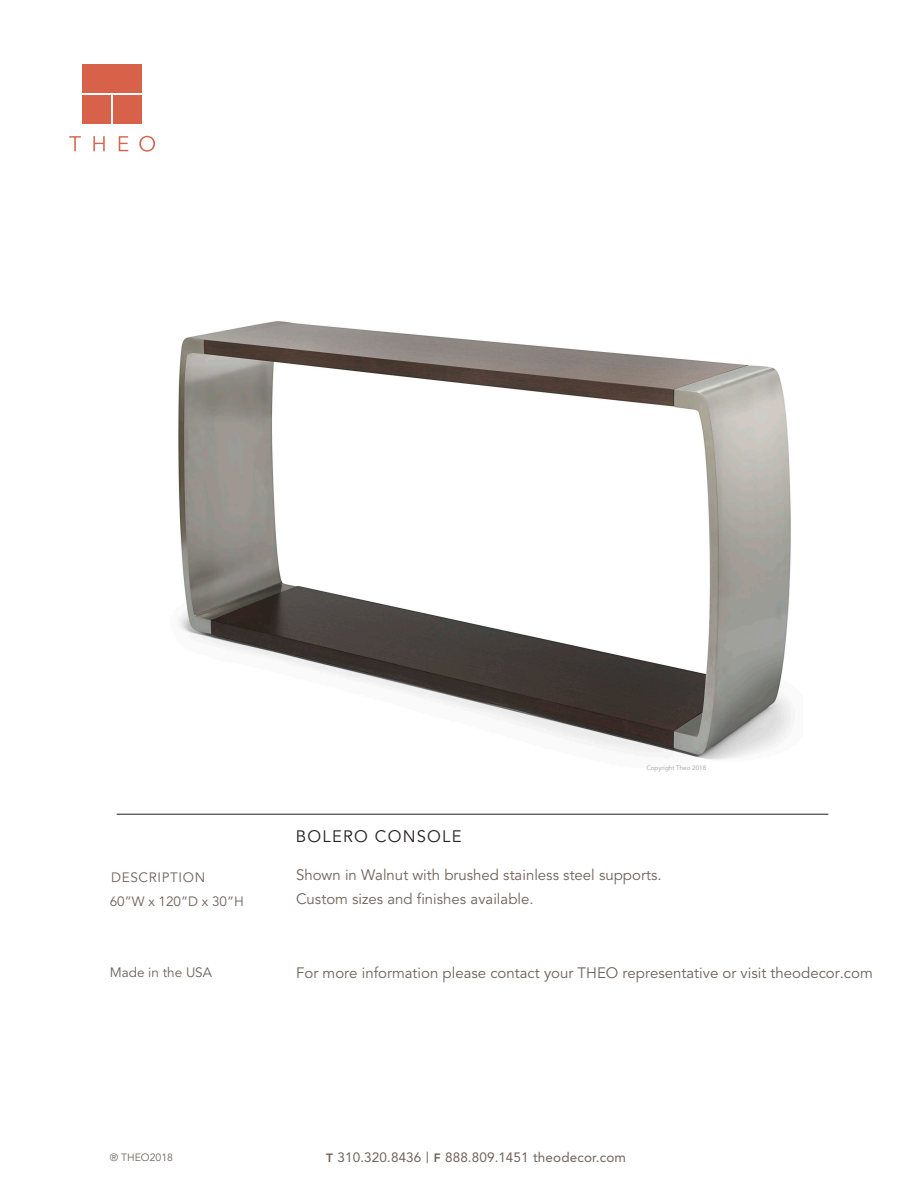
<style>
.page{position:relative;width:918px;height:1188px;background:#fff}
.page>*{position:absolute;margin:0;border:0;box-sizing:border-box;transform-origin:0 0}
.t1{font:16.5px "Avenir LT Pro";letter-spacing:.075em;color:#231f20}
.t2{font:15px/24.2px "Avenir LT Pro";color:#716259}
.t3{font:15px "Avenir LT Pro";color:#6d6158}
.t4{font:13.5px "Avenir";letter-spacing:.01em;color:#716259}
.t5{font:13.5px/23.9px "Avenir LT Pro";letter-spacing:.05em;color:#716259}
.t6{font:13.5px "Avenir LT Pro";color:#6d6158}
.t7{font:10.5px "Avenir";color:#716259}
.t8{font:6.3px "Avenir LT Pro";color:#a09b98}
.s1{font-weight:800;font-size:12px}
.s2{font-size:15px}
</style>
<div class="page">
<img style="left:178px;top:321px;width:613px;height:439px">
<svg style="left:93px;top:136px;width:12px;height:15px"></svg>
<div style="left:82px;top:65px;width:59px;height:28px;background:#d76149"></div>
<div style="left:82px;top:95px;width:29px;height:29px;background:#d76149"></div>
<div style="left:113px;top:95px;width:28px;height:29px;background:#d76149"></div>
<svg style="left:69px;top:136px;width:12px;height:15px"></svg>
<svg style="left:119px;top:136px;width:9px;height:15px"></svg>
<svg style="left:139px;top:136px;width:16px;height:16px"></svg>
<hr style="left:117px;top:814px;width:711px;height:1px;background:#231f20">
<p class="t5" style="left:110px;top:865px;width:136px">DESCRIPTION<br>60”W x 120”D x 30”H</p>
<p class="t8" style="left:646px;top:765px;width:61px">Copyright Theo 2018</p>
<p class="t1" style="left:296px;top:827px;width:167px">BOLERO CONSOLE</p>
<p class="t2" style="left:296px;top:863px;width:367px">Shown in Walnut with brushed stainless steel supports.<br>Custom sizes and finishes available.</p>
<p class="t6" style="left:110px;top:964px;width:104px">Made in the USA</p>
<p class="t3" style="left:296px;top:964px;width:578px">For more information please contact your THEO representative or visit theodecor.com</p>
<p class="t7" style="left:110px;top:1151px;width:65px">® THEO2018</p>
<p class="t4" style="left:326px;top:1150px;width:301px"><span class="s1">T</span> 310.320.8436 <span class="s2">|</span> <span class="s1">F</span> 888.809.1451 theodecor.com</p>
</div>
